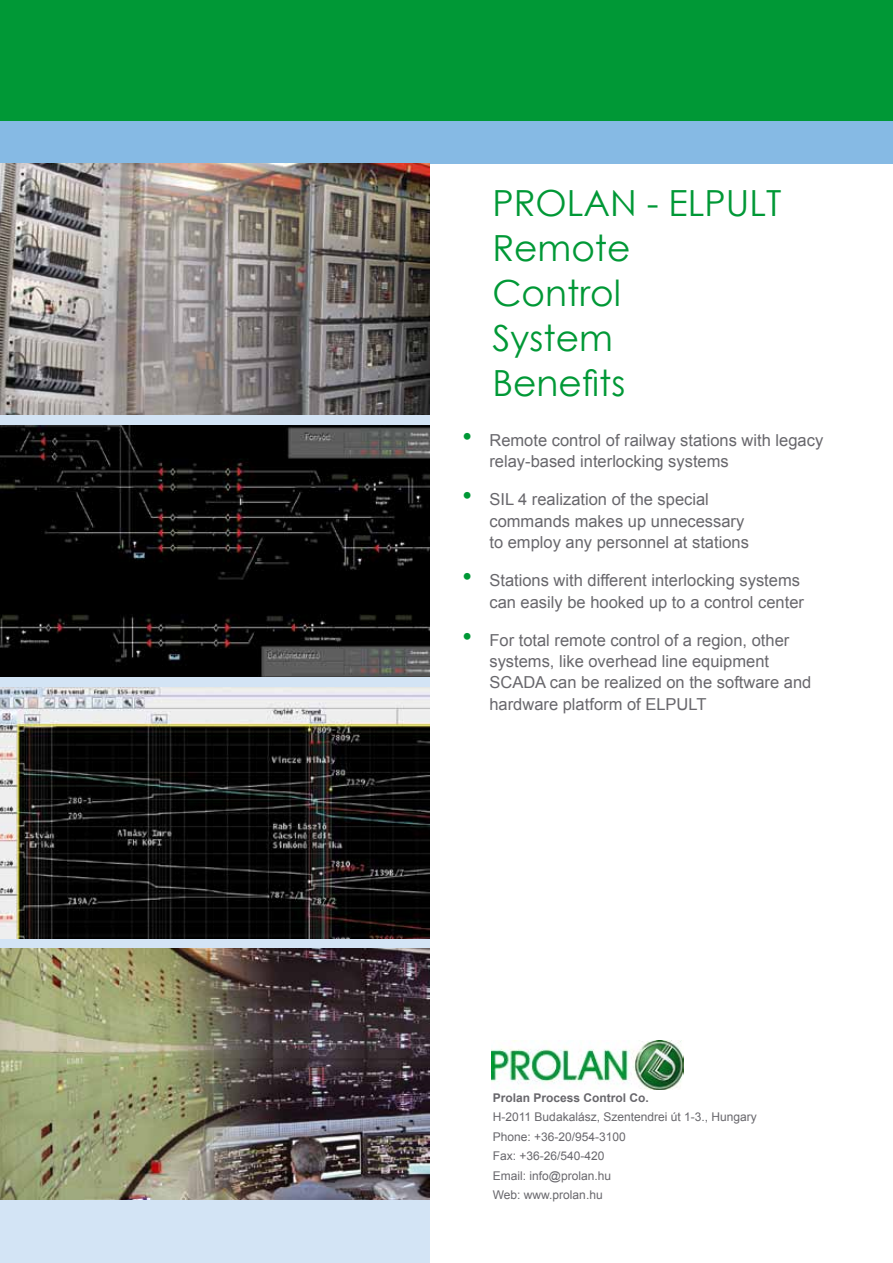
<style>
.page{position:relative;width:893px;height:1263px;background:#fff}
.page>*{position:absolute;margin:0;border:0;box-sizing:border-box;transform-origin:0 0}
.t1{font:36px/45px "Century Gothic";color:#009836}
.t2{font:16.5px/21.3px "Arial";color:#68676c}
.t3{font:12px/19.5px "Arial";color:#68676c}
.t4{font:700 12px "Arial";color:#68676c}
.s1{font-size:27px;color:#009836}
</style>
<div class="page">
<div style="left:0;top:0;width:893px;height:128px;background:#009836"></div>
<div style="left:0;top:121px;width:893px;height:43px;background:#86bae4"></div>
<div style="left:0;top:166px;width:429px;height:1097px;background:#d3e4f5"></div>
<img style="left:0;top:687px;width:429px;height:251px">
<img style="left:0;top:426px;width:429px;height:251px">
<img style="left:0;top:164px;width:429px;height:251px">
<img style="left:0;top:948px;width:429px;height:251px">
<img style="left:492px;top:1041px;width:192px;height:48px">
<h1 class="t1" style="left:492px;top:180px;width:69px">PROLAN</h1>
<h1 class="t1" style="left:647px;top:180px;width:98px">- ELPULT</h1>
<h1 class="t1" style="left:492px;top:225px;width:140px">Remote<br>Control<br>System<br>Benefits</h1>
<p class="t2" style="left:489px;top:429px;width:335px;text-indent:-27px"><span class="s1">•</span> Remote control of railway stations with legacy relay-based interlocking systems</p>
<p class="t2" style="left:489px;top:489px;width:261px;text-indent:-27px"><span class="s1">•</span> SIL 4 realization of the special commands makes up unnecessary to employ any personnel at stations</p>
<p class="t2" style="left:462px;top:570px;width:343px;text-align:right"><span class="s1">•</span> Stations with different interlocking systems can easily be hooked up to a control center</p>
<p class="t2" style="left:489px;top:629px;width:323px;text-indent:-27px"><span class="s1">•</span> For total remote control of a region, other systems, like overhead line equipment SCADA can be realized on the software and hardware platform of ELPULT</p>
<p class="t4" style="left:493px;top:1089px;width:158px">Prolan Process Control Co.</p>
<p class="t3" style="left:493px;top:1107px;width:265px">H-2011 Budakalász, Szentendrei út 1-3., Hungary<br>Phone: +36-20/954-3100<br>Fax: +36-26/540-420<br>Email: info@prolan.hu<br>Web: www.prolan.hu</p>
</div>
